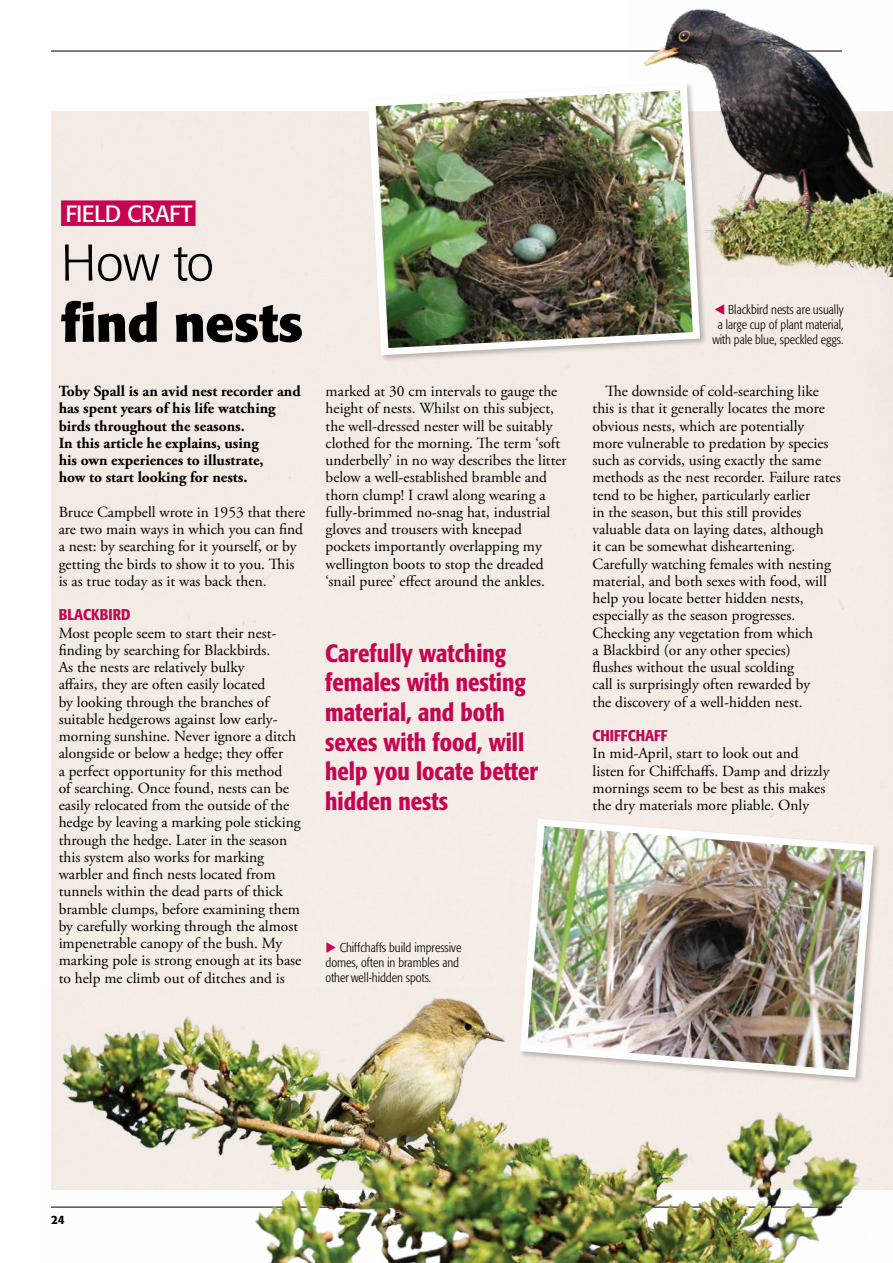
<style>
.page{position:relative;width:893px;height:1263px;background:#fff}
.page>*{position:absolute;margin:0;border:0;box-sizing:border-box;transform-origin:0 0}
.t1{font:700 51px "Formata BQ";letter-spacing:-.005em;color:#000}
.t2{font:300 51px "Formata BQ";color:#000}
.t3{font:500 condensed 24.75px/29.7px "Formata BQ";color:#c60450}
.t4{font:23.25px "Formata BQ";letter-spacing:-.02em;color:#fff}
.Body1{font:15.45px/17.2px "Adobe Garamond Pro";color:#000}
.t5{font:700 15.45px/17.2px "Adobe Garamond Pro";color:#000}
.Crosshead{font:500 condensed 15.45px "Formata BQ";color:#c60450}
.t6{font:300 condensed 12.75px "Formata BQ";color:#000}
.t7{font:500 12px "Formata BQ";color:#000}
.s1{color:#c60450}
</style>
<div class="page">
<hr style="left:51px;top:51px;width:791px;height:1px;background:#000">
<div style="left:61px;top:200px;width:135px;height:26px;background:#c60450"></div>
<img style="left:516px;top:815px;width:361px;height:172px">
<img style="left:51px;top:987px;width:842px;height:276px">
<img style="left:626px;top:8px;width:267px;height:269px">
<div style="left:366px;top:82px;width:342px;height:281px;background:#f2ebe4"></div>
<img style="left:364px;top:80px;width:340px;height:279px">
<p class="t4" style="left:65px;top:199px;width:129px">FIELD CRAFT</p>
<p class="t2" style="left:61px;top:233px;width:154px">How to</p>
<p class="t1" style="left:61px;top:292px;width:244px">find nests</p>
<p class="t5" style="left:59px;top:383px;width:243px">Toby Spall is an avid nest recorder and has spent years of his life watching birds throughout the seasons.<br>In this article he explains, using<br>his own experiences to illustrate,<br>how to start looking for nests.</p>
<p class="Body1" style="left:59px;top:504px;width:248px">Bruce Campbell wrote in 1953 that there are two main ways in which you can find a nest: by searching for it yourself, or by getting the birds to show it to you. This is as true today as it was back then.</p>
<p class="Crosshead" style="left:59px;top:605px;width:73px">BLACKBIRD</p>
<p class="Body1" style="left:59px;top:625px;width:244px">Most people seem to start their nest&shy;finding by searching for Blackbirds.<br>As the nests are relatively bulky<br>affairs, they are often easily located<br>by looking through the branches of suitable hedgerows against low early&shy;morning sunshine. Never ignore a ditch alongside or below a hedge; they offer<br>a perfect opportunity for this method<br>of searching. Once found, nests can be easily relocated from the outside of the hedge by leaving a marking pole sticking through the hedge. Later in the season this system also works for marking warbler and finch nests located from tunnels within the dead parts of thick bramble clumps, before examining them by carefully working through the almost impenetrable canopy of the bush. My marking pole is strong enough at its base to help me climb out of ditches and is</p>
<p class="t6" style="left:714px;top:302px;width:131px"><span class="s1">▼</span> Blackbird nests are usually</p>
<p class="t6" style="left:718px;top:317px;width:127px">a large cup of plant material,</p>
<p class="t6" style="left:712px;top:332px;width:133px">with pale blue, speckled eggs.</p>
<p class="Body1" style="left:326px;top:383px;width:243px">marked at 30 cm intervals to gauge the height of nests. Whilst on this subject, the well-dressed nester will be suitably clothed for the morning. The term ‘soft underbelly’ in no way describes the litter below a well-established bramble and thorn clump! I crawl along wearing a fully-brimmed no-snag hat, industrial gloves and trousers with kneepad pockets importantly overlapping my wellington boots to stop the dreaded ‘snail puree’ effect around the ankles.</p>
<p class="Body1" style="left:593px;top:383px;width:250px;text-indent:13px">The downside of cold-searching like this is that it generally locates the more obvious nests, which are potentially<br>more vulnerable to predation by species such as corvids, using exactly the same methods as the nest recorder. Failure rates tend to be higher, particularly earlier<br>in the season, but this still provides valuable data on laying dates, although<br>it can be somewhat disheartening.<br>Carefully watching females with nesting material, and both sexes with food, will help you locate better hidden nests, especially as the season progresses.<br>Checking any vegetation from which<br>a Blackbird (or any other species)<br>flushes without the usual scolding<br>call is surprisingly often rewarded by<br>the discovery of a well-hidden nest.</p>
<p class="Crosshead" style="left:593px;top:726px;width:76px">CHIFFCHAFF</p>
<p class="Body1" style="left:593px;top:745px;width:238px">In mid-April, start to look out and listen for Chiffchaffs. Damp and drizzly mornings seem to be best as this makes the dry materials more pliable. Only</p>
<p class="t3" style="left:325px;top:638px;width:214px">Carefully watching females with nesting material, and both sexes with food, will help you locate better hidden nests</p>
<p class="t6" style="left:326px;top:940px;width:137px"><span class="s1">◆</span> Chiffchaffs build impressive</p>
<p class="t6" style="left:326px;top:955px;width:135px">domes, often in brambles and</p>
<p class="t6" style="left:326px;top:971px;width:107px">other well-hidden spots.</p>
<p class="t7" style="left:51px;top:1212px;width:15px">24</p>
</div>
